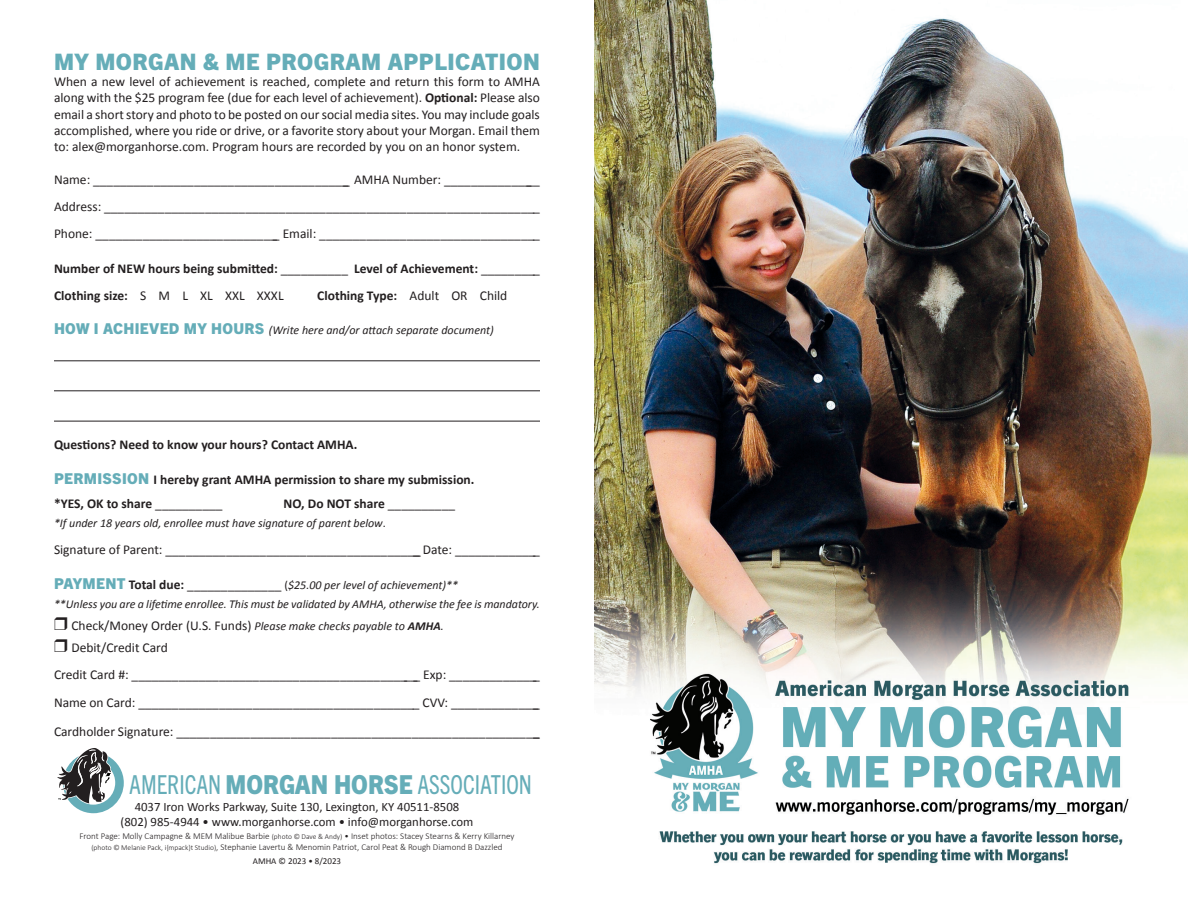
<style>
.page{position:relative;width:1188px;height:918px;background:#fff}
.page>*{position:absolute;margin:0;border:0;box-sizing:border-box;transform-origin:0 0}
.t1{font:condensed 26.25px "Trade Gothic Next LT Pro";color:#65adb8;scale:.9 1}
.t2{font:800 22.65px "Trade Gothic Next LT Pro";letter-spacing:.02em;color:#65adb8}
.t3{font:13.5px/16.2px "Calibri";color:#231f20;text-align:justify}
.t4{font:700 13.5px "Calibri";color:#231f20}
.t5{font:12.75px "Calibri";color:#231f20}
.t6{font:italic 12px "Calibri";letter-spacing:-.005em;color:#231f20}
.t7{font:300 9px/10.8px "Calibri";color:#231f20;text-align:center}
.t8{font:9px "Calibri";color:#231f20}
.s1{font-weight:700}
.s2{font-weight:400}
.s3{font-family:"Trade Gothic Next LT Pro";font-weight:800;font-style:normal;font-size:15px;color:#65adb8}
.s4{font-family:"Trade Gothic Next LT Pro";font-weight:800;font-size:15px;color:#65adb8}
.s5{font-style:normal}
.s6{font-weight:700;font-style:normal;font-size:13.5px}
.s7{font-style:normal;font-size:13.5px}
.s8{font-style:italic;font-size:12.15px}
.s9{font-weight:700;font-style:italic;font-size:12.15px}
.s10{font-weight:800;font-stretch:normal}
.s11{font-size:7.5px}
</style>
<div class="page">
<hr style="left:54px;top:361px;width:486px;height:1px;background:#231f20">
<hr style="left:54px;top:391px;width:486px;height:1px;background:#231f20">
<hr style="left:54px;top:421px;width:486px;height:1px;background:#231f20">
<svg style="left:57px;top:748px;width:67px;height:65px"></svg>
<img style="left:594px;top:0;width:594px;height:864px">
<p class="t2" style="left:54px;top:46px;width:487px">MY MORGAN &amp; ME PROGRAM APPLICATION</p>
<p class="t3" style="left:54px;top:74px;width:488px">When a new level of achievement is reached, complete and return this form to AMHA along with the $25 program fee (due for each level of achievement). <span class="s1">Optional:</span> Please also email a short story and photo to be posted on our social media sites. You may include goals accomplished, where you ride or drive, or a favorite story about your Morgan. Email them to: alex@morganhorse.com. Program hours are recorded by you on an honor system.</p>
<p class="t3" style="left:54px;top:172px;width:488px">Name: _______________________________________ AMHA Number: _______________</p>
<p class="t3" style="left:54px;top:199px;width:487px">Address: _________________________________________________________________</p>
<p class="t3" style="left:54px;top:226px;width:487px">Phone: ____________________________ Email: _________________________________</p>
<p class="t4" style="left:54px;top:260px;width:487px">Number of NEW hours being submitted: <span class="s2">__________</span> Level of Achievement: <span class="s2">_________</span></p>
<p class="t4" style="left:54px;top:287px;width:231px">Clothing size: <span class="s2">S M L XL XXL XXXL</span></p>
<p class="t4" style="left:317px;top:287px;width:192px">Clothing Type: <span class="s2">Adult OR Child</span></p>
<p class="t6" style="left:54px;top:322px;width:441px"><span class="s3">HOW I ACHIEVED MY HOURS</span> (Write here and/or attach separate document)</p>
<p class="t4" style="left:54px;top:436px;width:305px">Questions? Need to know your hours? Contact AMHA.</p>
<p class="t4" style="left:54px;top:470px;width:422px"><span class="s4">PERMISSION</span> I hereby grant AMHA permission to share my submission.</p>
<p class="t4" style="left:54px;top:494px;width:170px">*YES, OK to share <span class="s2">__________</span></p>
<p class="t4" style="left:284px;top:494px;width:173px">NO, Do NOT share <span class="s2">__________</span></p>
<p class="t6" style="left:54px;top:515px;width:333px">*If under 18 years old, enrollee must have signature of parent below<span class="s5">.</span></p>
<p class="t3" style="left:54px;top:542px;width:488px">Signature of Parent: _______________________________________ Date: _____________</p>
<p class="t6" style="left:54px;top:577px;width:406px"><span class="s3">PAYMENT</span> <span class="s6">Total due:</span> <span class="s7">______________</span> <span class="s5">(</span>$25.00 per level of achievement)**</p>
<p class="t6" style="left:54px;top:596px;width:487px">**Unless you are a lifetime enrollee. This must be validated by AMHA, otherwise the fee is mandatory.</p>
<p class="t3" style="left:71px;top:617px;width:374px">Check/Money Order (U.S. Funds) <span class="s8">Please make checks payable to</span> <span class="s9">AMHA</span><span class="s8">.</span></p>
<p class="t3" style="left:71px;top:639px;width:98px">Debit/Credit Card</p>
<p class="t3" style="left:54px;top:666px;width:487px">Credit Card #: ____________________________________________ Exp: ______________</p>
<p class="t3" style="left:54px;top:695px;width:487px">Name on Card: __________________________________________ CVV: ______________</p>
<p class="t3" style="left:54px;top:723px;width:487px">Cardholder Signature: ______________________________________________________</p>
<p class="t1" style="left:129px;top:767px;width:449px">AMERICAN <span class="s10">MORGAN HORSE</span> ASSOCIATION</p>
<p class="t5" style="left:135px;top:798px;width:326px">4037 Iron Works Parkway, Suite 130, Lexington, KY 40511-8508</p>
<p class="t5" style="left:121px;top:813px;width:354px">(802) 985-4944 • www.morganhorse.com • info@morganhorse.com</p>
<p class="t7" style="left:79px;top:830px;width:437px">Front Page: Molly Campagne &amp; MEM Malibue Barbie <span class="s11">(photo © Dave &amp; Andy)</span> • Inset photos: Stacey Stearns &amp; Kerry Killarney <span class="s11">(photo © Melanie Pack, i{mpack}t Studio)</span>, Stephanie Lavertu &amp; Menomin Patriot, Carol Peat &amp; Rough Diamond B Dazzled</p>
<p class="t8" style="left:253px;top:855px;width:90px">AMHA © 2023 • 8/2023</p>
</div>
